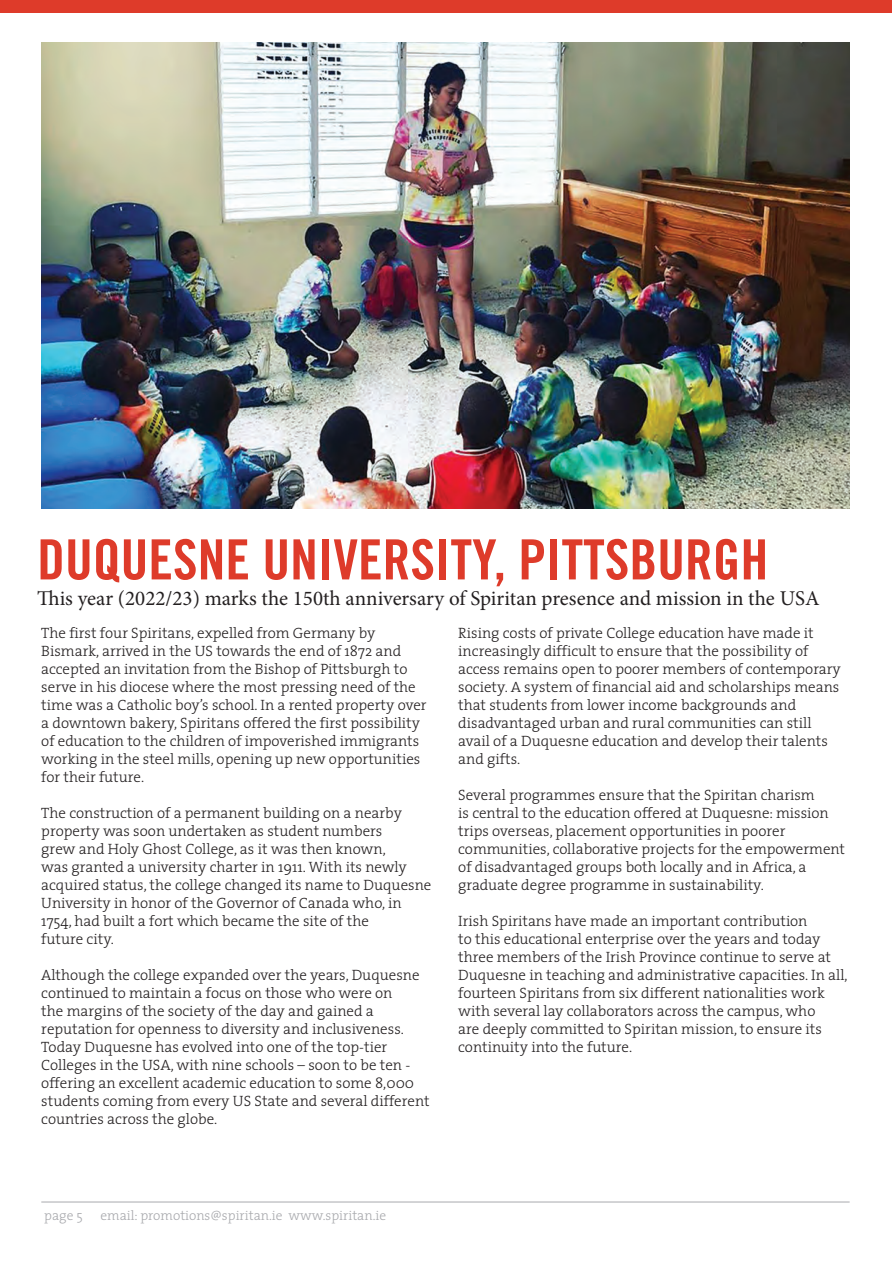
<style>
.page{position:relative;width:892px;height:1265px;background:#fff}
.page>*{position:absolute;margin:0;border:0;box-sizing:border-box;transform-origin:0 0}
.t1{font:55.5px "Trade Gothic LT Std Bd Cn 20";color:#de3b2a}
.t2{font:21px "Minion Pro";color:#231f20}
.t3{font:300 15px/18px "The Serif";color:#231f20}
.t4{font:300 13.5px "The Serif";color:#a8a9ad}
</style>
<div class="page">
<hr style="left:41px;top:1201px;width:808px;height:1px;background:#a8a9ad">
<div style="left:0;top:0;width:891px;height:12px;background:#de3b2a"></div>
<img style="left:41px;top:43px;width:808px;height:465px">
<h1 class="t1" style="left:37px;top:526px;width:732px">DUQUESNE UNIVERSITY, PITTSBURGH</h1>
<h2 class="t2" style="left:37px;top:584px;width:783px">This year (2022/23) marks the 150th anniversary of Spiritan presence and mission in the USA</h2>
<p class="t3" style="left:41px;top:623px;width:387px">The first four Spiritans, expelled from Germany by Bismark, arrived in the US towards the end of 1872 and accepted an invitation from the Bishop of Pittsburgh to serve in his diocese where the most pressing need of the time was a Catholic boy’s school. In a rented property over a downtown bakery, Spiritans offered the first possibility of education to the children of impoverished immigrants working in the steel mills, opening up new opportunities for their future.</p>
<p class="t3" style="left:41px;top:803px;width:391px">The construction of a permanent building on a nearby property was soon undertaken as student numbers<br>grew and Holy Ghost College, as it was then known,<br>was granted a university charter in 1911. With its newly acquired status, the college changed its name to Duquesne University in honor of the Governor of Canada who, in 1754, had built a fort which became the site of the<br>future city.</p>
<p class="t3" style="left:41px;top:965px;width:390px">Although the college expanded over the years, Duquesne continued to maintain a focus on those who were on<br>the margins of the society of the day and gained a reputation for openness to diversity and inclusiveness.<br>Today Duquesne has evolved into one of the top-tier Colleges in the USA, with nine schools – soon to be ten - offering an excellent academic education to some 8,000 students coming from every US State and several different countries across the globe.</p>
<p class="t3" style="left:458px;top:623px;width:384px">Rising costs of private College education have made it increasingly difficult to ensure that the possibility of access remains open to poorer members of contemporary society. A system of financial aid and scholarships means that students from lower income backgrounds and disadvantaged urban and rural communities can still avail of a Duquesne education and develop their talents and gifts.</p>
<p class="t3" style="left:458px;top:785px;width:388px">Several programmes ensure that the Spiritan charism<br>is central to the education offered at Duquesne: mission trips overseas, placement opportunities in poorer communities, collaborative projects for the empowerment of disadvantaged groups both locally and in Africa, a graduate degree programme in sustainability.</p>
<p class="t3" style="left:458px;top:911px;width:391px">Irish Spiritans have made an important contribution<br>to this educational enterprise over the years and today three members of the Irish Province continue to serve at Duquesne in teaching and administrative capacities. In all, fourteen Spiritans from six different nationalities work with several lay collaborators across the campus, who<br>are deeply committed to Spiritan mission, to ensure its continuity into the future.</p>
<p class="t4" style="left:44px;top:1204px;width:40px">page 5</p>
<p class="t4" style="left:100px;top:1204px;width:287px">email: promotions@spiritan.ie www.spiritan.ie</p>
</div>
